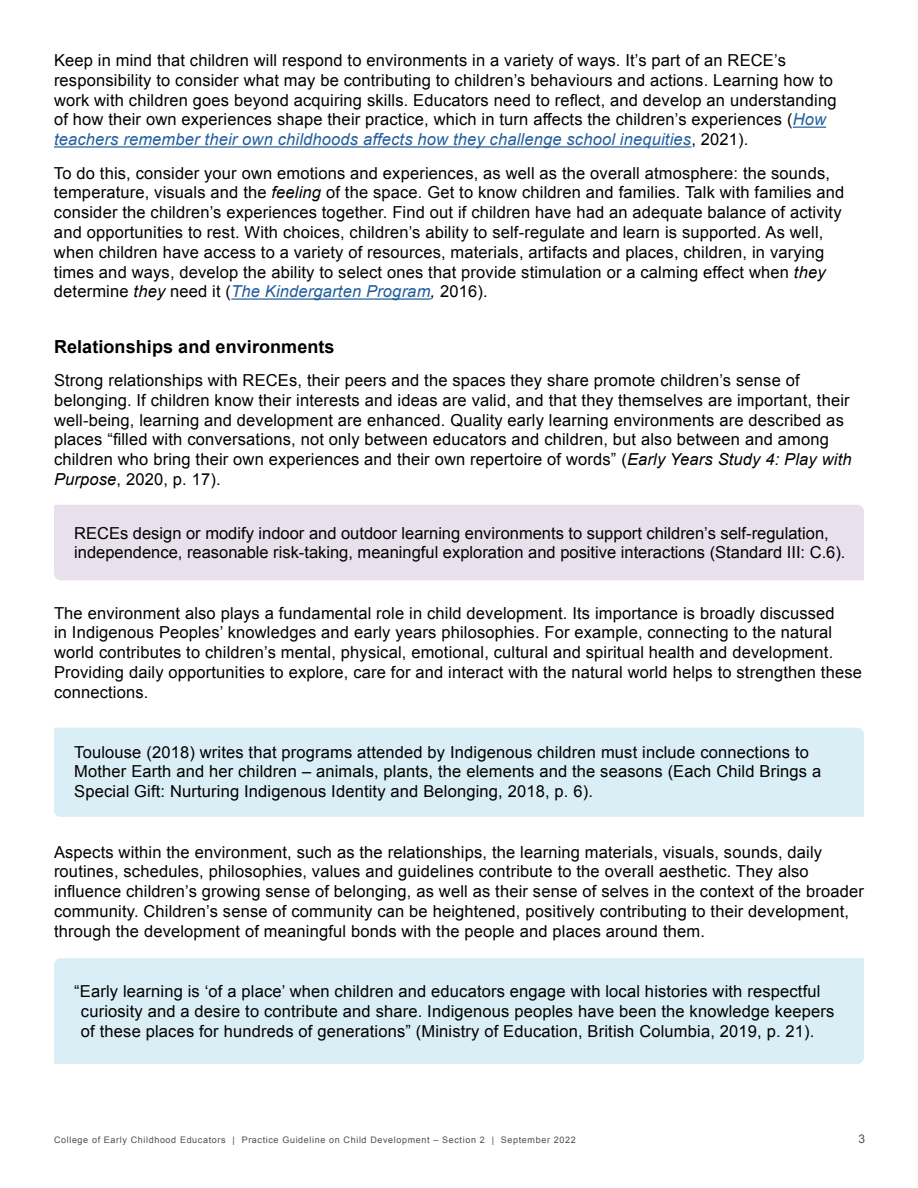
<style>
.page{position:relative;width:918px;height:1188px;background:#fff}
.page>*{position:absolute;margin:0;border:0;box-sizing:border-box;transform-origin:0 0}
.t1{font:700 18px "Arial";letter-spacing:.005em;color:#000}
.t2{font:16.5px/19.8px "Arial";letter-spacing:.01em;color:#000}
.t3{font:12px "Arial";color:#4d4d4f}
.t4{font:9px "Arial";letter-spacing:.07em;color:#4d4d4f}
.s1{font-style:italic;color:#215e9e}
.s2{font-style:italic}
</style>
<div class="page">
<div style="left:54px;top:728px;width:810px;height:89px;background:#d9eef5"></div>
<div style="left:54px;top:505px;width:810px;height:75px;background:#e9e0ed"></div>
<div style="left:54px;top:958px;width:810px;height:106px;background:#d9eef5"></div>
<hr style="left:793px;top:127px;width:33px;height:1px;background:#215e9e">
<hr style="left:54px;top:146px;width:637px;height:2px;background:#215e9e">
<hr style="left:231px;top:298px;width:200px;height:2px;background:#215e9e">
<p class="t2" style="left:54px;top:50px;width:784px">Keep in mind that children will respond to environments in a variety of ways. It’s part of an RECE’s responsibility to consider what may be contributing to children’s behaviours and actions. Learning how to work with children goes beyond acquiring skills. Educators need to reflect, and develop an understanding of how their own experiences shape their practice, which in turn affects the children’s experiences (<span class="s1">How teachers remember their own childhoods affects how they challenge school inequities</span>, 2021).</p>
<p class="t2" style="left:54px;top:163px;width:792px">To do this, consider your own emotions and experiences, as well as the overall atmosphere: the sounds, temperature, visuals and the <span class="s2">feeling</span> of the space. Get to know children and families. Talk with families and consider the children’s experiences together. Find out if children have had an adequate balance of activity and opportunities to rest. With choices, children’s ability to self-regulate and learn is supported. As well, when children have access to a variety of resources, materials, artifacts and places, children, in varying times and ways, develop the ability to select ones that provide stimulation or a calming effect when <span class="s2">they </span>determine <span class="s2">they</span> need it (<span class="s1">The Kindergarten Program</span><span class="s2">,</span> 2016).</p>
<p class="t1" style="left:54px;top:334px;width:282px">Relationships and environments</p>
<p class="t2" style="left:54px;top:370px;width:799px">Strong relationships with RECEs, their peers and the spaces they share promote children’s sense of belonging. If children know their interests and ideas are valid, and that they themselves are important, their well-being, learning and development are enhanced. Quality early learning environments are described as places “filled with conversations, not only between educators and children, but also between and among children who bring their own experiences and their own repertoire of words” (<span class="s2">Early Years Study 4: Play with Purpose</span>, 2020, p. 17).</p>
<p class="t2" style="left:74px;top:523px;width:773px">RECEs design or modify indoor and outdoor learning environments to support children’s self-regulation, independence, reasonable risk-taking, meaningful exploration and positive interactions (Standard III: C.6).</p>
<p class="t2" style="left:54px;top:603px;width:809px">The environment also plays a fundamental role in child development. Its importance is broadly discussed<br>in Indigenous Peoples’ knowledges and early years philosophies. For example, connecting to the natural world contributes to children’s mental, physical, emotional, cultural and spiritual health and development.<br>Providing daily opportunities to explore, care for and interact with the natural world helps to strengthen these connections.</p>
<p class="t2" style="left:74px;top:742px;width:748px">Toulouse (2018) writes that programs attended by Indigenous children must include connections to<br>Mother Earth and her children – animals, plants, the elements and the seasons (Each Child Brings a<br>Special Gift: Nurturing Indigenous Identity and Belonging, 2018, p. 6).</p>
<p class="t2" style="left:54px;top:842px;width:811px">Aspects within the environment, such as the relationships, the learning materials, visuals, sounds, daily routines, schedules, philosophies, values and guidelines contribute to the overall aesthetic. They also influence children’s growing sense of belonging, as well as their sense of selves in the context of the broader community. Children’s sense of community can be heightened, positively contributing to their development, through the development of meaningful bonds with the people and places around them.</p>
<p class="t2" style="left:74px;top:982px;width:748px">“Early learning is ‘of a place’ when children and educators engage with local histories with respectful</p>
<p class="t2" style="left:81px;top:1001px;width:755px">curiosity and a desire to contribute and share. Indigenous peoples have been the knowledge keepers of these places for hundreds of generations” (Ministry of Education, British Columbia, 2019, p. 21).</p>
<p class="t4" style="left:54px;top:1134px;width:523px">College of Early Childhood Educators | Practice Guideline on Child Development – Section 2 | September 2022</p>
<p class="t3" style="left:858px;top:1131px;width:8px">3</p>
</div>
